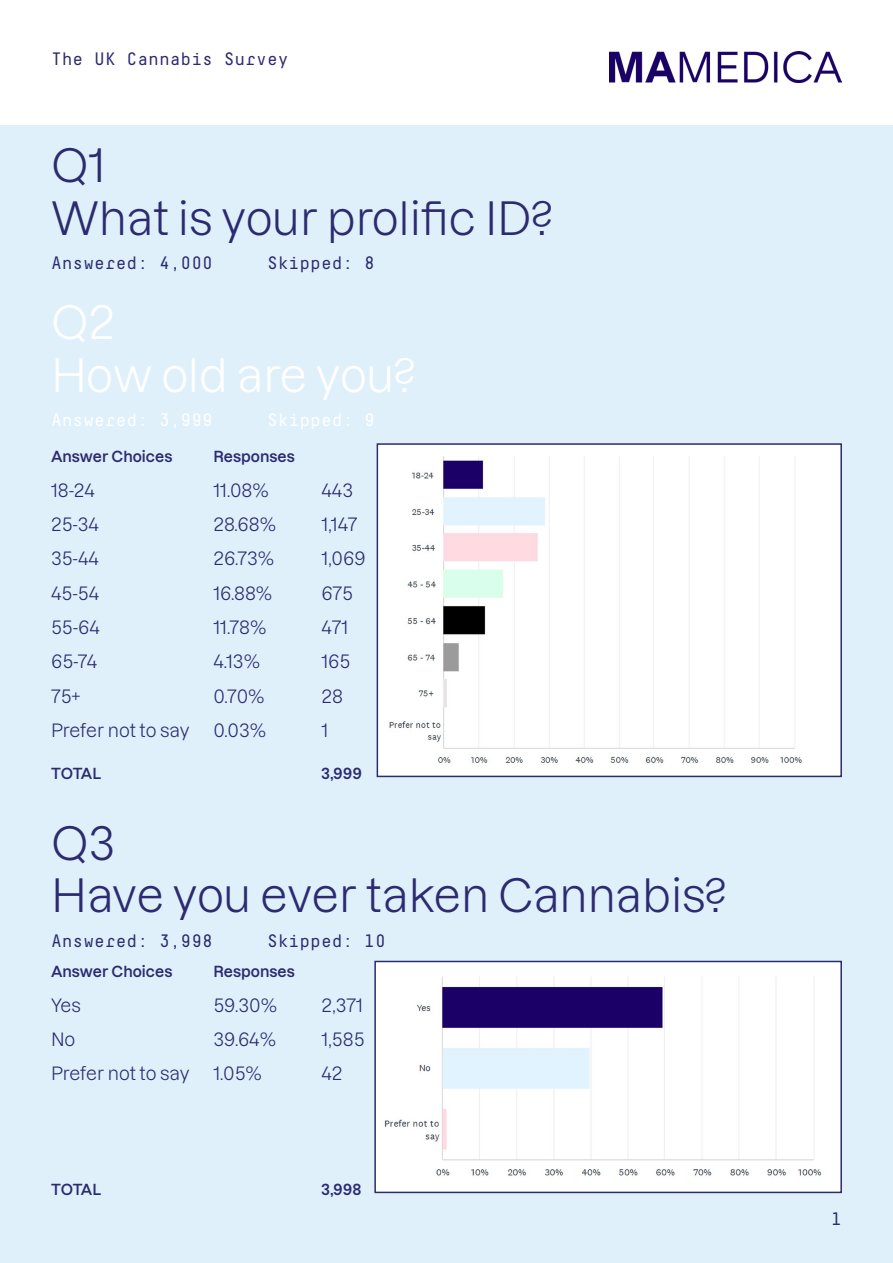
<style>
.page{position:relative;width:893px;height:1263px;background:#fff}
.page>*{position:absolute;margin:0;border:0;box-sizing:border-box;transform-origin:0 0}
.t1{font:45px/52.5px "Dazzed";color:#2c2b70}
.t2{font:45px/52.5px "Dazzed";letter-spacing:-.005em;color:#fff}
.t3{font:18px/34.3px "Dazzed";color:#2c2b70}
.t4{font:18px "Decima Mono A";color:#2c2b70}
.t5{font:18px "Decima Mono A";color:#fff}
.t6{font:600 15px "Dazzed";color:#2c2b70}
</style>
<div class="page">
<div style="left:0;top:125px;width:893px;height:1138px;background:#dff0fb"></div>
<img style="left:380px;top:446px;width:459px;height:328px">
<div style="left:377px;top:443px;width:465px;height:334px;border:2px solid #2c2b70"></div>
<img style="left:377px;top:964px;width:462px;height:226px">
<div style="left:374px;top:961px;width:468px;height:232px;border:2px solid #2c2b70"></div>
<img style="left:609px;top:51px;width:233px;height:31px">
<p class="t4" style="left:51px;top:48px;width:239px">The UK Cannabis Survey</p>
<h1 class="t1" style="left:51px;top:134px;width:503px">Q1<br>What is your prolific ID?</h1>
<p class="t4" style="left:51px;top:253px;width:164px">Answered: 4,000</p>
<p class="t4" style="left:267px;top:253px;width:109px">Skipped: 8</p>
<h1 class="t2" style="left:51px;top:291px;width:366px">Q2<br>How old are you?</h1>
<p class="t5" style="left:51px;top:409px;width:164px">Answered: 3,999</p>
<p class="t5" style="left:267px;top:409px;width:109px">Skipped: 9</p>
<p class="t6" style="left:51px;top:444px;width:123px">Answer Choices</p>
<p class="t3" style="left:51px;top:470px;width:140px">18-24<br>25-34<br>35-44<br>45-54<br>55-64<br>65-74<br>75+<br>Prefer not to say</p>
<p class="t6" style="left:213px;top:444px;width:83px">Responses</p>
<p class="t3" style="left:213px;top:470px;width:57px">11.08%</p>
<p class="t3" style="left:321px;top:470px;width:33px">443</p>
<p class="t3" style="left:213px;top:505px;width:64px">28.68%</p>
<p class="t3" style="left:321px;top:505px;width:38px">1,147</p>
<p class="t3" style="left:213px;top:539px;width:62px">26.73%</p>
<p class="t3" style="left:321px;top:539px;width:46px">1,069</p>
<p class="t3" style="left:213px;top:574px;width:60px">16.88%</p>
<p class="t3" style="left:321px;top:574px;width:33px">675</p>
<p class="t3" style="left:213px;top:608px;width:55px">11.78%</p>
<p class="t3" style="left:321px;top:608px;width:28px">471</p>
<p class="t3" style="left:213px;top:642px;width:48px">4.13%</p>
<p class="t3" style="left:321px;top:642px;width:31px">165</p>
<p class="t3" style="left:213px;top:677px;width:53px">0.70%</p>
<p class="t3" style="left:321px;top:677px;width:23px">28</p>
<p class="t3" style="left:213px;top:711px;width:54px">0.03%</p>
<p class="t3" style="left:321px;top:711px;width:8px">1</p>
<p class="t6" style="left:51px;top:761px;width:52px">TOTAL</p>
<p class="t6" style="left:321px;top:761px;width:43px">3,999</p>
<h1 class="t1" style="left:51px;top:811px;width:677px">Q3<br>Have you ever taken Cannabis?</h1>
<p class="t4" style="left:51px;top:930px;width:164px">Answered: 3,998</p>
<p class="t4" style="left:267px;top:930px;width:120px">Skipped: 10</p>
<p class="t6" style="left:51px;top:959px;width:123px">Answer Choices</p>
<p class="t3" style="left:51px;top:985px;width:140px">Yes<br>No<br>Prefer not to say</p>
<p class="t6" style="left:213px;top:959px;width:83px">Responses</p>
<p class="t3" style="left:213px;top:985px;width:65px">59.30%</p>
<p class="t3" style="left:321px;top:985px;width:43px">2,371</p>
<p class="t3" style="left:213px;top:1020px;width:64px">39.64%</p>
<p class="t3" style="left:321px;top:1020px;width:45px">1,585</p>
<p class="t3" style="left:213px;top:1054px;width:50px">1.05%</p>
<p class="t3" style="left:321px;top:1054px;width:23px">42</p>
<p class="t6" style="left:51px;top:1177px;width:52px">TOTAL</p>
<p class="t6" style="left:321px;top:1177px;width:42px">3,998</p>
<p class="t4" style="left:831px;top:1209px;width:12px">1</p>
</div>
